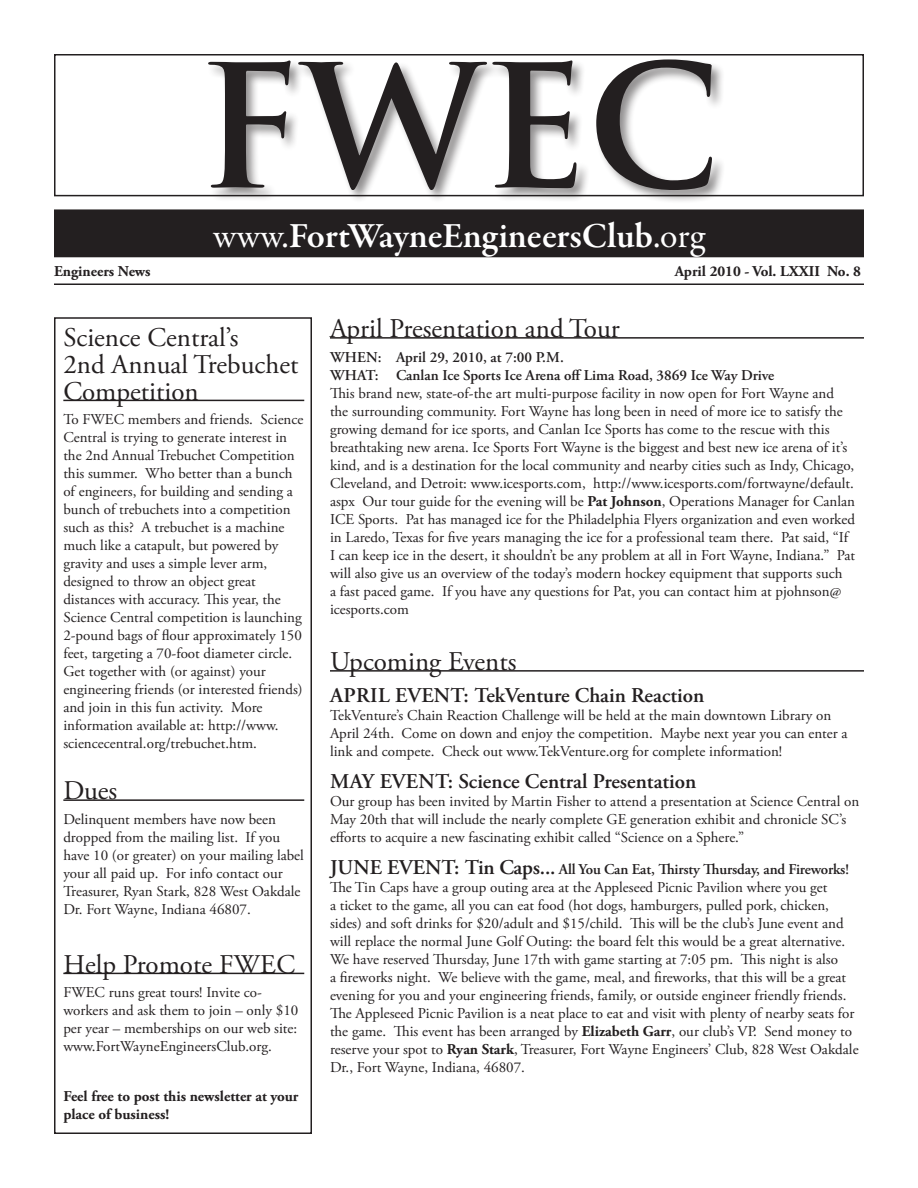
<style>
.page{position:relative;width:918px;height:1188px;background:#fff}
.page>*{position:absolute;margin:0;border:0;box-sizing:border-box;transform-origin:0 0}
.t1{font:700 166.5px "Trajan Pro";color:#231f20}
.t2{font:600 36px "Garamond Premr Pro";letter-spacing:-.01em;color:#fff}
.Article_TItle{font:27px/27px "Adobe Garamond Pro";color:#231f20}
.Subtitle{font:600 21px "Adobe Garamond Pro";color:#231f20}
.body{font:15px/18px "Adobe Garamond Pro";color:#231f20}
.Subtitle-2{font:600 15px "Adobe Garamond Pro";letter-spacing:-.01em;color:#231f20}
.body-2{font:700 15px/18px "Adobe Garamond Pro";color:#231f20}
.s1{font-weight:400}
.s2{font-weight:700}
.s3{font-size:21px}
</style>
<div class="page">
<div style="left:54px;top:54px;width:810px;height:142px;border:2px solid #231f20"></div>
<hr style="left:54px;top:284px;width:810px;height:1px;background:#231f20">
<div style="left:55px;top:210px;width:808px;height:47px;background:#231f20"></div>
<div style="left:54px;top:209px;width:810px;height:48px;border:2px solid #231f20"></div>
<div style="left:206px;top:58px;width:520px;height:146px;background:#231f20;opacity:.5"></div>
<hr style="left:330px;top:337px;width:534px;height:2px;background:#231f20">
<hr style="left:330px;top:670px;width:534px;height:2px;background:#231f20">
<div style="left:54px;top:317px;width:258px;height:817px;border:2px solid #231f20"></div>
<hr style="left:63px;top:400px;width:241px;height:1px;background:#231f20">
<hr style="left:63px;top:799px;width:241px;height:2px;background:#231f20">
<hr style="left:63px;top:973px;width:241px;height:1px;background:#231f20">
<p class="t1" style="left:198px;top:23px;width:524px">FWEC</p>
<p class="t2" style="left:213px;top:214px;width:493px"><span class="s1">www.</span>FortWayneEngineersClub<span class="s1">.org</span></p>
<p class="body-2" style="left:54px;top:263px;width:98px">Engineers News</p>
<p class="body-2" style="left:675px;top:263px;width:188px">April 2010 - Vol. LXXII No. 8</p>
<p class="Article_TItle" style="left:63px;top:325px;width:236px">Science Central’s<br>2nd Annual Trebuchet<br>Competition</p>
<p class="body" style="left:63px;top:411px;width:242px">To FWEC members and friends. Science Central is trying to generate interest in the 2nd Annual Trebuchet Competition this summer. Who better than a bunch of engineers, for building and sending a bunch of trebuchets into a competition such as this? A trebuchet is a machine much like a catapult, but powered by gravity and uses a simple lever arm, designed to throw an object great distances with accuracy. This year, the Science Central competition is launching 2-pound bags of flour approximately 150 feet, targeting a 70-foot diameter circle.<br>Get together with (or against) your engineering friends (or interested friends) and join in this fun activity. More information available at: http://www. sciencecentral.org/trebuchet.htm.</p>
<p class="Article_TItle" style="left:63px;top:778px;width:55px">Dues</p>
<p class="body" style="left:63px;top:811px;width:242px">Delinquent members have now been dropped from the mailing list. If you have 10 (or greater) on your mailing label your all paid up. For info contact our Treasurer, Ryan Stark, 828 West Oakdale Dr. Fort Wayne, Indiana 46807.</p>
<p class="Article_TItle" style="left:64px;top:952px;width:233px">Help Promote FWEC</p>
<p class="body" style="left:63px;top:984px;width:237px">FWEC runs great tours! Invite co&shy;workers and ask them to join – only $10 per year – memberships on our web site: www.FortWayneEngineersClub.org.</p>
<p class="body-2" style="left:63px;top:1087px;width:237px">Feel free to post this newsletter at your place of business!</p>
<p class="Article_TItle" style="left:330px;top:316px;width:291px">April Presentation and Tour</p>
<p class="Subtitle-2" style="left:330px;top:348px;width:235px">When: April 29, 2010, at 7:00 p.m.</p>
<p class="Subtitle-2" style="left:330px;top:366px;width:446px">WHAT: Canlan Ice Sports Ice Arena off Lima Road, 3869 Ice Way Drive</p>
<p class="body" style="left:330px;top:385px;width:527px">This brand new, state-of-the art multi-purpose facility in now open for Fort Wayne and the surrounding community. Fort Wayne has long been in need of more ice to satisfy the growing demand for ice sports, and Canlan Ice Sports has come to the rescue with this breathtaking new arena. Ice Sports Fort Wayne is the biggest and best new ice arena of it’s kind, and is a destination for the local community and nearby cities such as Indy, Chicago, Cleveland, and Detroit: www.icesports.com, http://www.icesports.com/fortwayne/default. aspx Our tour guide for the evening will be <span class="s2">Pat Johnson</span>, Operations Manager for Canlan ICE Sports. Pat has managed ice for the Philadelphia Flyers organization and even worked in Laredo, Texas for five years managing the ice for a professional team there. Pat said, “If I can keep ice in the desert, it shouldn’t be any problem at all in Fort Wayne, Indiana.” Pat will also give us an overview of the today’s modern hockey equipment that supports such<br>a fast paced game. If you have any questions for Pat, you can contact him at pjohnson@ icesports.com</p>
<p class="Article_TItle" style="left:330px;top:649px;width:188px">Upcoming Events</p>
<p class="Subtitle" style="left:330px;top:683px;width:39px">April</p>
<p class="Subtitle" style="left:395px;top:683px;width:311px">Event: TekVenture Chain Reaction</p>
<p class="body" style="left:330px;top:707px;width:519px">TekVenture’s Chain Reaction Challenge will be held at the main downtown Library on<br>April 24th. Come on down and enjoy the competition. Maybe next year you can enter a link and compete. Check out www.TekVenture.org for complete information!</p>
<p class="Subtitle" style="left:330px;top:769px;width:368px">May Event: Science Central Presentation</p>
<p class="body" style="left:330px;top:793px;width:531px">Our group has been invited by Martin Fisher to attend a presentation at Science Central on<br>May 20th that will include the nearly complete GE generation exhibit and chronicle SC’s efforts to acquire a new fascinating exhibit called “Science on a Sphere.”</p>
<p class="Subtitle-2" style="left:330px;top:861px;width:521px"><span class="s3">June Event: Tin Caps...</span> All You Can Eat, Thirsty Thursday, and Fireworks!</p>
<p class="body" style="left:330px;top:879px;width:530px">The Tin Caps have a group outing area at the Appleseed Picnic Pavilion where you get<br>a ticket to the game, all you can eat food (hot dogs, hamburgers, pulled pork, chicken, sides) and soft drinks for $20/adult and $15/child. This will be the club’s June event and will replace the normal June Golf Outing: the board felt this would be a great alternative.<br>We have reserved Thursday, June 17th with game starting at 7:05 pm. This night is also<br>a fireworks night. We believe with the game, meal, and fireworks, that this will be a great evening for you and your engineering friends, family, or outside engineer friendly friends.<br>The Appleseed Picnic Pavilion is a neat place to eat and visit with plenty of nearby seats for the game. This event has been arranged by <span class="s2">Elizabeth Garr</span>, our club’s VP. Send money to reserve your spot to <span class="s2">Ryan Stark</span>, Treasurer, Fort Wayne Engineers’ Club, 828 West Oakdale Dr., Fort Wayne, Indiana, 46807.</p>
</div>
